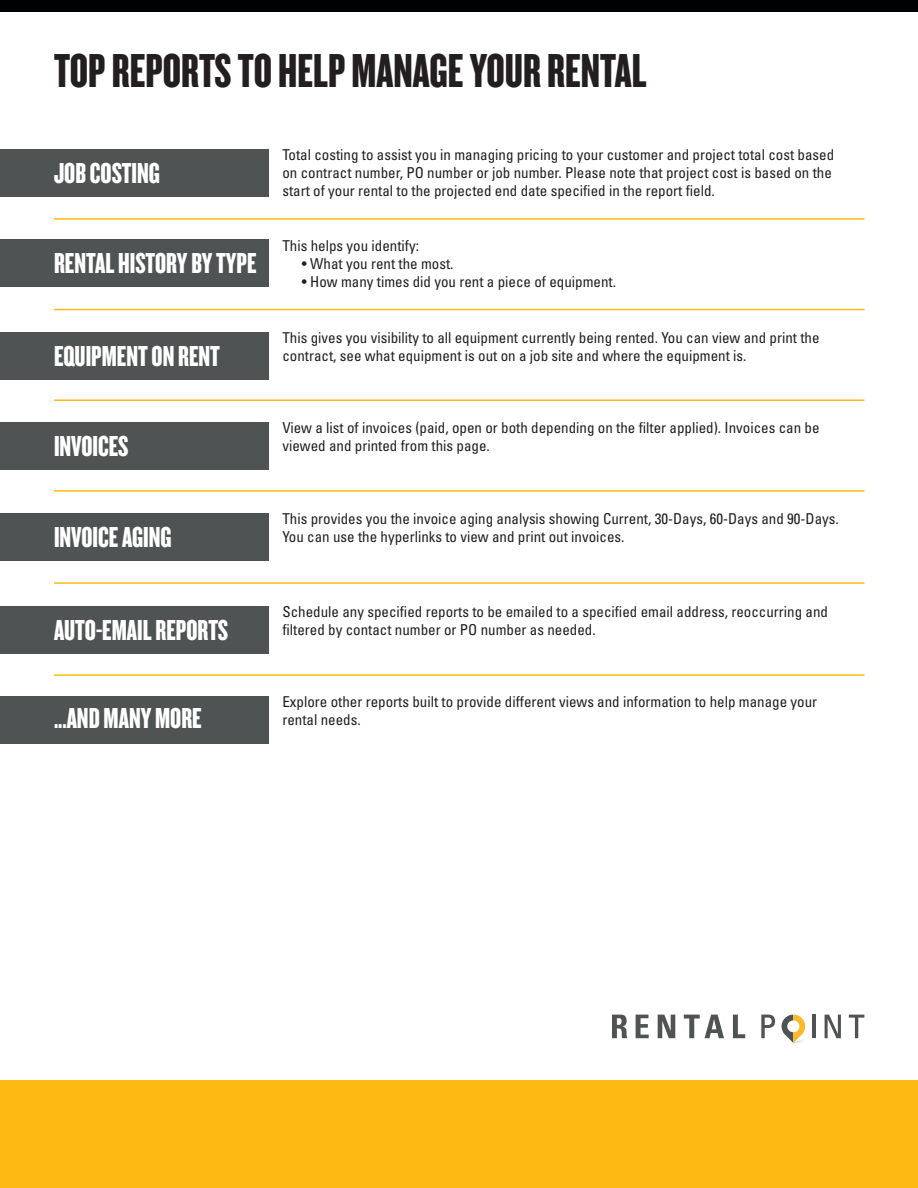
<style>
.page{position:relative;width:918px;height:1188px;background:#fff}
.page>*{position:absolute;margin:0;border:0;box-sizing:border-box;transform-origin:0 0}
.t1{font:49.5px "Knockout HTF68 Full Featherwt";color:#231f20}
.t2{font:30px "Knockout HTF68 Full Featherwt";color:#fff}
.t3{font:condensed 15px/18px "Univers LT Std";color:#231f20}
</style>
<div class="page">
<div style="left:0;top:1080px;width:918px;height:108px;background:#fcba13"></div>
<div style="left:0;top:0;width:918px;height:12px;background:#000103"></div>
<svg style="left:612px;top:1015px;width:15px;height:23px"></svg>
<svg style="left:636px;top:1015px;width:13px;height:23px"></svg>
<svg style="left:658px;top:1015px;width:17px;height:23px"></svg>
<svg style="left:684px;top:1015px;width:40px;height:23px"></svg>
<svg style="left:733px;top:1015px;width:12px;height:23px"></svg>
<svg style="left:761px;top:1015px;width:14px;height:23px"></svg>
<hr style="left:813px;top:1015px;width:3px;height:23px;background:#4f5353">
<svg style="left:825px;top:1015px;width:16px;height:23px"></svg>
<svg style="left:849px;top:1015px;width:15px;height:23px"></svg>
<svg style="left:782px;top:1015px;width:31px;height:28px"></svg>
<div style="left:0;top:149px;width:269px;height:48px;background:#505353"></div>
<div style="left:0;top:332px;width:269px;height:47px;background:#505353"></div>
<div style="left:0;top:606px;width:269px;height:48px;background:#505353"></div>
<div style="left:0;top:240px;width:269px;height:47px;background:#505353"></div>
<div style="left:0;top:513px;width:269px;height:48px;background:#505353"></div>
<div style="left:0;top:423px;width:269px;height:47px;background:#505353"></div>
<div style="left:0;top:696px;width:269px;height:48px;background:#505353"></div>
<hr style="left:54px;top:218px;width:810px;height:2px;background:#fcba13">
<hr style="left:54px;top:309px;width:810px;height:1px;background:#fcba13">
<hr style="left:54px;top:399px;width:810px;height:2px;background:#fcba13">
<hr style="left:54px;top:490px;width:810px;height:2px;background:#fcba13">
<hr style="left:54px;top:582px;width:810px;height:2px;background:#fcba13">
<hr style="left:54px;top:674px;width:810px;height:2px;background:#fcba13">
<p class="t1" style="left:54px;top:45px;width:594px">TOP REPORTS TO HELP MANAGE YOUR RENTAL</p>
<p class="t2" style="left:54px;top:158px;width:107px">JOB COSTING</p>
<p class="t2" style="left:54px;top:248px;width:204px">RENTAL HISTORY BY TYPE</p>
<p class="t2" style="left:54px;top:340px;width:168px">EQUIPMENT ON RENT</p>
<p class="t2" style="left:54px;top:431px;width:76px">INVOICES</p>
<p class="t2" style="left:54px;top:522px;width:119px">INVOICE AGING</p>
<p class="t2" style="left:54px;top:615px;width:176px">AUTO-EMAIL REPORTS</p>
<p class="t2" style="left:54px;top:703px;width:149px">...AND MANY MORE</p>
<p class="t3" style="left:282px;top:145px;width:553px">Total costing to assist you in managing pricing to your customer and project total cost based on contract number, PO number or job number. Please note that project cost is based on the start of your rental to the projected end date specified in the report field.</p>
<p class="t3" style="left:282px;top:236px;width:138px">This helps you identify:</p>
<p class="t3" style="left:302px;top:254px;width:153px">• What you rent the most.</p>
<p class="t3" style="left:302px;top:272px;width:316px">• How many times did you rent a piece of equipment.</p>
<p class="t3" style="left:282px;top:328px;width:539px">This gives you visibility to all equipment currently being rented. You can view and print the contract, see what equipment is out on a job site and where the equipment is.</p>
<p class="t3" style="left:282px;top:419px;width:539px">View a list of invoices (paid, open or both depending on the filter applied). Invoices can be viewed and printed from this page.</p>
<p class="t3" style="left:282px;top:510px;width:558px">This provides you the invoice aging analysis showing Current, 30-Days, 60-Days and 90-Days.<br>You can use the hyperlinks to view and print out invoices.</p>
<p class="t3" style="left:282px;top:602px;width:547px">Schedule any specified reports to be emailed to a specified email address, reoccurring and filtered by contact number or PO number as needed.</p>
<p class="t3" style="left:282px;top:692px;width:536px">Explore other reports built to provide different views and information to help manage your rental needs.</p>
</div>
